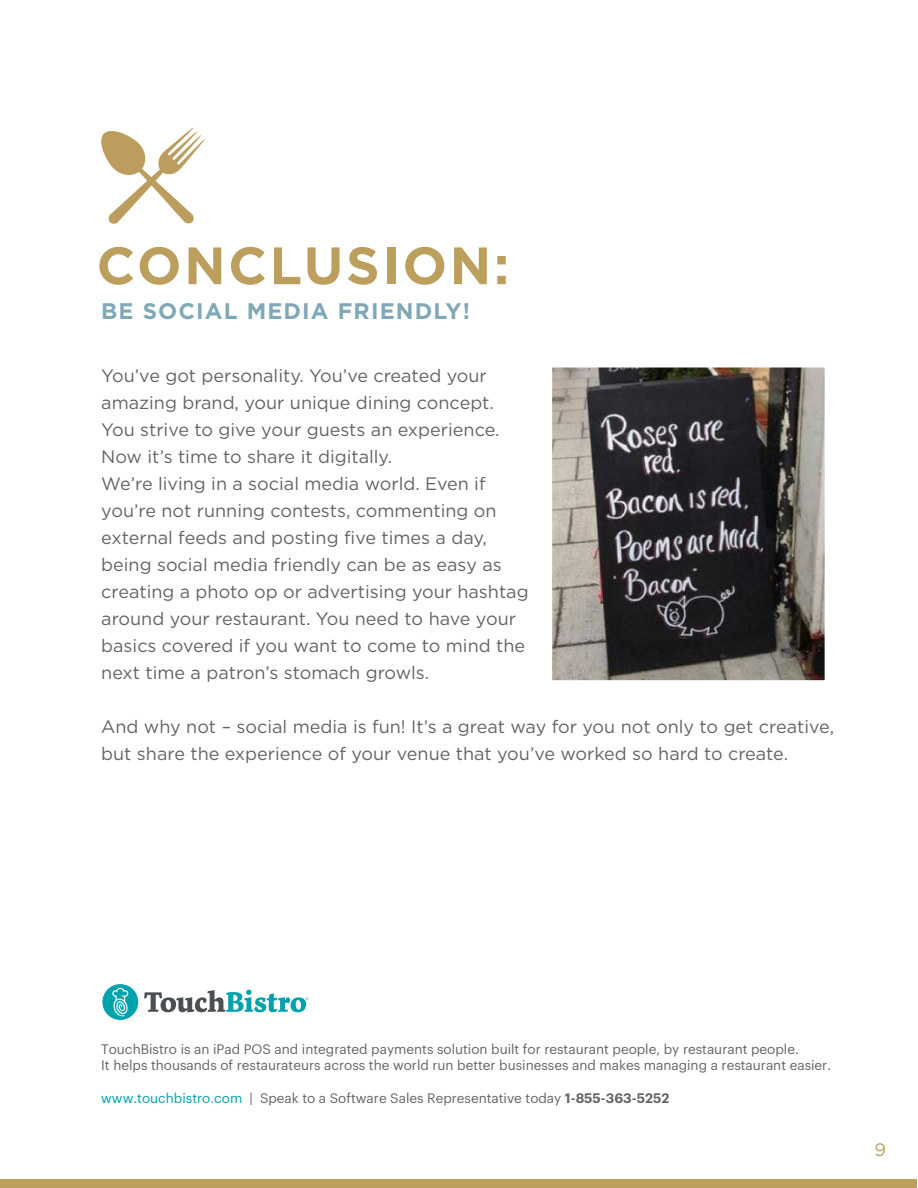
<style>
.page{position:relative;width:918px;height:1188px;background:#fff}
.page>*{position:absolute;margin:0;border:0;box-sizing:border-box;transform-origin:0 0}
.t1{font:700 52.5px "Gotham HTF";letter-spacing:.05em;color:#bc9e5d}
.t2{font:700 22.5px "Gotham HTF";letter-spacing:.05em;color:#80a8b6}
.t3{font:18px/27px "Gotham HTF";color:#636466}
.t4{font:18px "Gotham HTF";color:#bc9e5d}
.t5{font:13.5px/16.2px "Graphik";color:#636466}
.s1{color:#00a3ad}
.s2{font-weight:600}
</style>
<div class="page">
<div style="left:1px;top:1179px;width:916px;height:9px;background:#bc9e5d"></div>
<svg style="left:552px;top:367px;width:273px;height:314px;background:#5e5b59"></svg>
<svg style="left:101px;top:127px;width:104px;height:97px"></svg>
<svg style="left:144px;top:990px;width:164px;height:22px"></svg>
<div style="left:102px;top:984px;width:36px;height:36px;background:#00a3ad;border-radius:50%"></div>
<svg style="left:112px;top:988px;width:16px;height:28px"></svg>
<h1 class="t1" style="left:97px;top:235px;width:414px">CONCLUSION:</h1>
<p class="t2" style="left:101px;top:298px;width:370px">BE SOCIAL MEDIA FRIENDLY!</p>
<p class="t3" style="left:101px;top:362px;width:429px">You’ve got personality. You’ve created your amazing brand, your unique dining concept.<br>You strive to give your guests an experience.<br>Now it’s time to share it digitally.<br>We’re living in a social media world. Even if you’re not running contests, commenting on external feeds and posting five times a day, being social media friendly can be as easy as creating a photo op or advertising your hashtag around your restaurant. You need to have your basics covered if you want to come to mind the next time a patron’s stomach growls.</p>
<p class="t3" style="left:101px;top:713px;width:734px">And why not – social media is fun! It’s a great way for you not only to get creative, but share the experience of your venue that you’ve worked so hard to create.</p>
<p class="t5" style="left:101px;top:1040px;width:731px">TouchBistro is an iPad POS and integrated payments solution built for restaurant people, by restaurant people.<br>It helps thousands of restaurateurs across the world run better businesses and makes managing a restaurant easier.</p>
<p class="t5" style="left:101px;top:1089px;width:570px"><span class="s1">www.touchbistro.com</span> | Speak to a Software Sales Representative today <span class="s2">1-855-363-5252</span></p>
<p class="t4" style="left:875px;top:1139px;width:13px">9</p>
</div>
